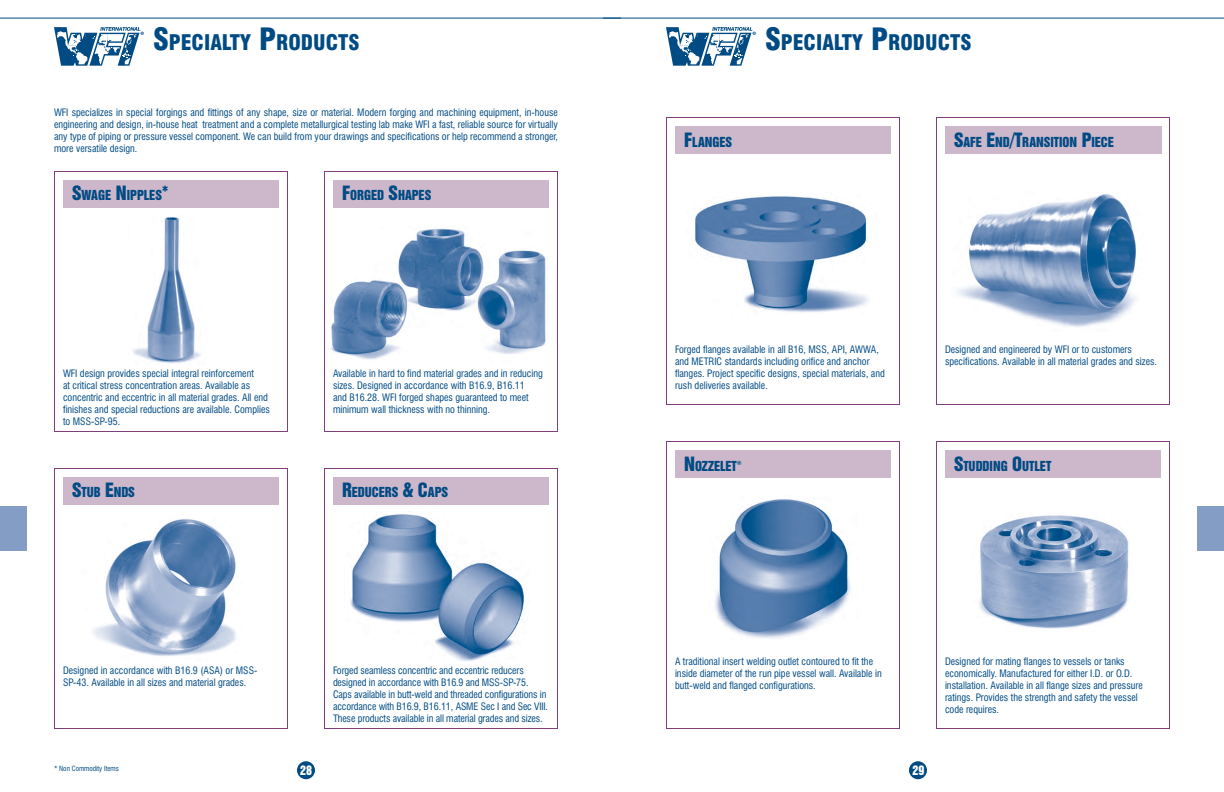
<style>
.page{position:relative;width:1224px;height:792px;background:#fff}
.page>*{position:absolute;margin:0;border:0;box-sizing:border-box;transform-origin:0 0}
.t1{font:900 condensed 21px "Swiss 721 BT";color:#004b84}
.t2{font:12.6px "Swiss 921 BT Regular A";color:#004b84}
.t3{font:12px "Swiss 921 BT Regular A";color:#fff}
.t4{font:condensed 10px/12px "Swiss 721 BT";color:#004b84}
.t5{font:condensed 7px "Swiss 721 BT";color:#004b84}
.t6{font:5.8px "Swiss 921 BT Regular A";color:#004b84}
.s1{font-size:30px}
.s2{font-size:18px}
</style>
<div class="page">
<img style="left:715px;top:499px;width:136px;height:140px">
<img style="left:957px;top:194px;width:179px;height:133px">
<img style="left:695px;top:196px;width:174px;height:117px">
<div style="left:909px;top:761px;width:18px;height:18px;background:#004b84;border-radius:50%"></div>
<hr style="left:603px;top:18px;width:621px;height:1px;background:#004b84">
<svg style="left:666px;top:27px;width:90px;height:39px"></svg>
<div style="left:675px;top:126px;width:216px;height:27px;background:#cdb7cb"></div>
<div style="left:945px;top:126px;width:216px;height:27px;background:#cdb7cb"></div>
<div style="left:666px;top:117px;width:234px;height:288px;border:1px solid #813e7c"></div>
<div style="left:936px;top:117px;width:234px;height:288px;border:1px solid #813e7c"></div>
<div style="left:675px;top:450px;width:216px;height:27px;background:#cdb7cb"></div>
<div style="left:666px;top:441px;width:234px;height:288px;border:1px solid #813e7c"></div>
<div style="left:945px;top:450px;width:216px;height:27px;background:#cdb7cb"></div>
<div style="left:936px;top:441px;width:234px;height:288px;border:1px solid #813e7c"></div>
<img style="left:979px;top:515px;width:150px;height:114px">
<img style="left:133px;top:216px;width:68px;height:147px">
<img style="left:350px;top:514px;width:174px;height:147px">
<img style="left:330px;top:228px;width:216px;height:132px">
<img style="left:93px;top:519px;width:143px;height:137px">
<div style="left:297px;top:761px;width:18px;height:18px;background:#004b84;border-radius:50%"></div>
<hr style="left:0;top:18px;width:621px;height:1px;background:#004b84">
<svg style="left:54px;top:27px;width:90px;height:39px"></svg>
<div style="left:63px;top:180px;width:216px;height:27px;background:#cdb7cb"></div>
<div style="left:333px;top:180px;width:216px;height:27px;background:#cdb7cb"></div>
<div style="left:54px;top:171px;width:234px;height:261px;border:1px solid #813e7c"></div>
<div style="left:324px;top:171px;width:234px;height:261px;border:1px solid #813e7c"></div>
<div style="left:63px;top:477px;width:216px;height:27px;background:#cdb7cb"></div>
<div style="left:54px;top:468px;width:234px;height:261px;border:1px solid #813e7c"></div>
<div style="left:333px;top:477px;width:216px;height:27px;background:#cdb7cb"></div>
<div style="left:324px;top:468px;width:234px;height:261px;border:1px solid #813e7c"></div>
<div style="left:1197px;top:506px;width:27px;height:45px;background:#849dc4"></div>
<div style="left:0;top:506px;width:27px;height:45px;background:#849dc4"></div>
<h1 class="t1" style="left:153px;top:30px;width:208px"><span class="s1">S</span>PECIALTY <span class="s1">P</span>RODUCTS</h1>
<p class="t4" style="left:54px;top:106px;width:506px;text-align:justify">WFI specializes in special forgings and fittings of any shape, size or material. Modern forging and machining equipment, in-house engineering and design, in-house heat treatment and a complete metallurgical testing lab make WFI a fast, reliable source for virtually any type of piping or pressure vessel component. We can build from your drawings and specifications or help recommend a stronger, more versatile design.</p>
<p class="t2" style="left:72px;top:187px;width:98px"><span class="s2">S</span>WAGE <span class="s2">N</span>IPPLES<span class="s2">*</span></p>
<p class="t2" style="left:342px;top:187px;width:91px"><span class="s2">F</span>ORGED <span class="s2">S</span>HAPES</p>
<p class="t4" style="left:63px;top:367px;width:208px">WFI design provides special integral reinforcement<br>at critical stress concentration areas. Available as concentric and eccentric in all material grades. All end finishes and special reductions are available. Complies to MSS-SP-95.</p>
<p class="t2" style="left:72px;top:484px;width:64px"><span class="s2">S</span>TUB <span class="s2">E</span>NDS</p>
<p class="t4" style="left:333px;top:367px;width:211px">Available in hard to find material grades and in reducing sizes. Designed in accordance with B16.9, B16.11<br>and B16.28. WFI forged shapes guaranteed to meet minimum wall thickness with no thinning.</p>
<p class="t2" style="left:342px;top:484px;width:108px"><span class="s2">R</span>EDUCERS <span class="s2">&amp; C</span>APS</p>
<p class="t4" style="left:63px;top:664px;width:196px">Designed in accordance with B16.9 (ASA) or MSS-<br>SP-43. Available in all sizes and material grades.</p>
<p class="t5" style="left:54px;top:764px;width:66px">* Non Commodity Items</p>
<p class="t3" style="left:300px;top:763px;width:13px">28</p>
<p class="t4" style="left:333px;top:664px;width:217px">Forged seamless concentric and eccentric reducers designed in accordance with B16.9 and MSS-SP-75.<br>Caps available in butt-weld and threaded configurations in accordance with B16.9, B16.11, ASME Sec I and Sec VIII.<br>These products available in all material grades and sizes.</p>
<p class="t2" style="left:684px;top:134px;width:50px"><span class="s2">F</span>LANGES</p>
<h1 class="t1" style="left:765px;top:30px;width:208px"><span class="s1">S</span>PECIALTY <span class="s1">P</span>RODUCTS</h1>
<p class="t2" style="left:954px;top:134px;width:161px"><span class="s2">S</span>AFE <span class="s2">E</span>ND<span class="s2">/T</span>RANSITION <span class="s2">P</span>IECE</p>
<p class="t4" style="left:675px;top:343px;width:211px">Forged flanges available in all B16, MSS, API, AWWA, and METRIC standards including orifice and anchor flanges. Project specific designs, special materials, and rush deliveries available.</p>
<p class="t2" style="left:684px;top:458px;width:54px"><span class="s2">N</span>OZZELET</p>
<p class="t6" style="left:737px;top:459px;width:6px">®</p>
<p class="t4" style="left:945px;top:343px;width:214px">Designed and engineered by WFI or to customers specifications. Available in all material grades and sizes.</p>
<p class="t2" style="left:954px;top:458px;width:99px"><span class="s2">S</span>TUDDING <span class="s2">O</span>UTLET</p>
<p class="t4" style="left:675px;top:655px;width:208px">A traditional insert welding outlet contoured to fit the inside diameter of the run pipe vessel wall. Available in butt-weld and flanged configurations.</p>
<p class="t3" style="left:912px;top:763px;width:13px">29</p>
<p class="t4" style="left:945px;top:655px;width:199px">Designed for mating flanges to vessels or tanks economically. Manufactured for either I.D. or O.D. installation. Available in all flange sizes and pressure ratings. Provides the strength and safety the vessel code requires.</p>
</div>
